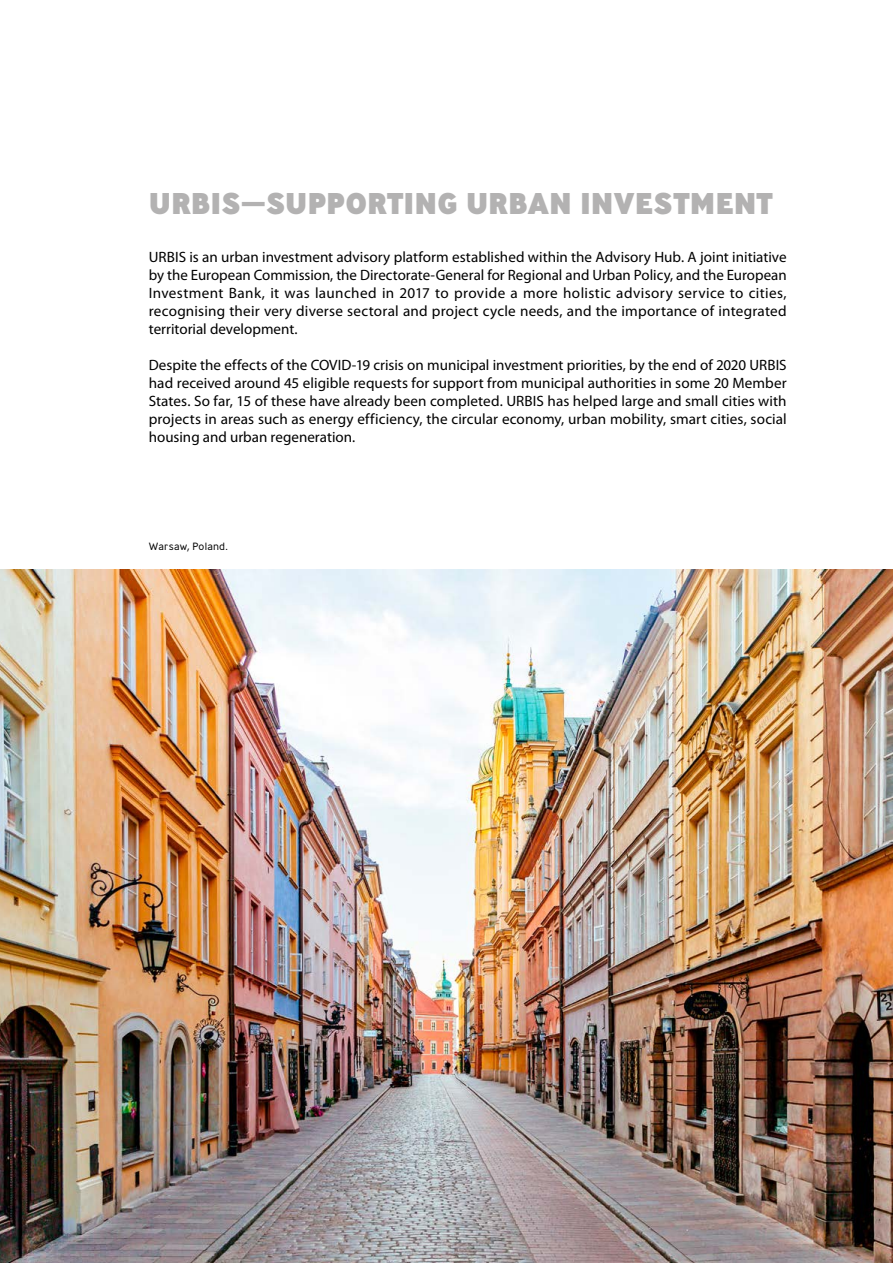
<style>
.page{position:relative;width:893px;height:1263px;background:#fff}
.page>*{position:absolute;margin:0;border:0;box-sizing:border-box;transform-origin:0 0}
.t1{font:800 30px "Ministry";color:#b3b2b2}
.t2{font:15px/18px "Myriad Pro";letter-spacing:.005em;color:#000;text-align:justify}
.t3{font:300 10.5px "Ministry";letter-spacing:.02em;color:#000}
</style>
<div class="page">
<img style="left:0;top:569px;width:893px;height:694px">
<h1 class="t1" style="left:149px;top:183px;width:626px">URBIS—SUPPORTING URBAN INVESTMENT</h1>
<p class="t2" style="left:149px;top:249px;width:639px">URBIS is an urban investment advisory platform established within the Advisory Hub. A joint initiative by the European Commission, the Directorate-General for Regional and Urban Policy, and the European Investment Bank, it was launched in 2017 to provide a more holistic advisory service to cities, recognising their very diverse sectoral and project cycle needs, and the importance of integrated territorial development.</p>
<p class="t2" style="left:149px;top:357px;width:639px">Despite the effects of the COVID-19 crisis on municipal investment priorities, by the end of 2020 URBIS had received around 45 eligible requests for support from municipal authorities in some 20 Member States. So far, 15 of these have already been completed. URBIS has helped large and small cities with projects in areas such as energy efficiency, the circular economy, urban mobility, smart cities, social housing and urban regeneration.</p>
<p class="t3" style="left:149px;top:540px;width:81px">Warsaw, Poland.</p>
</div>
